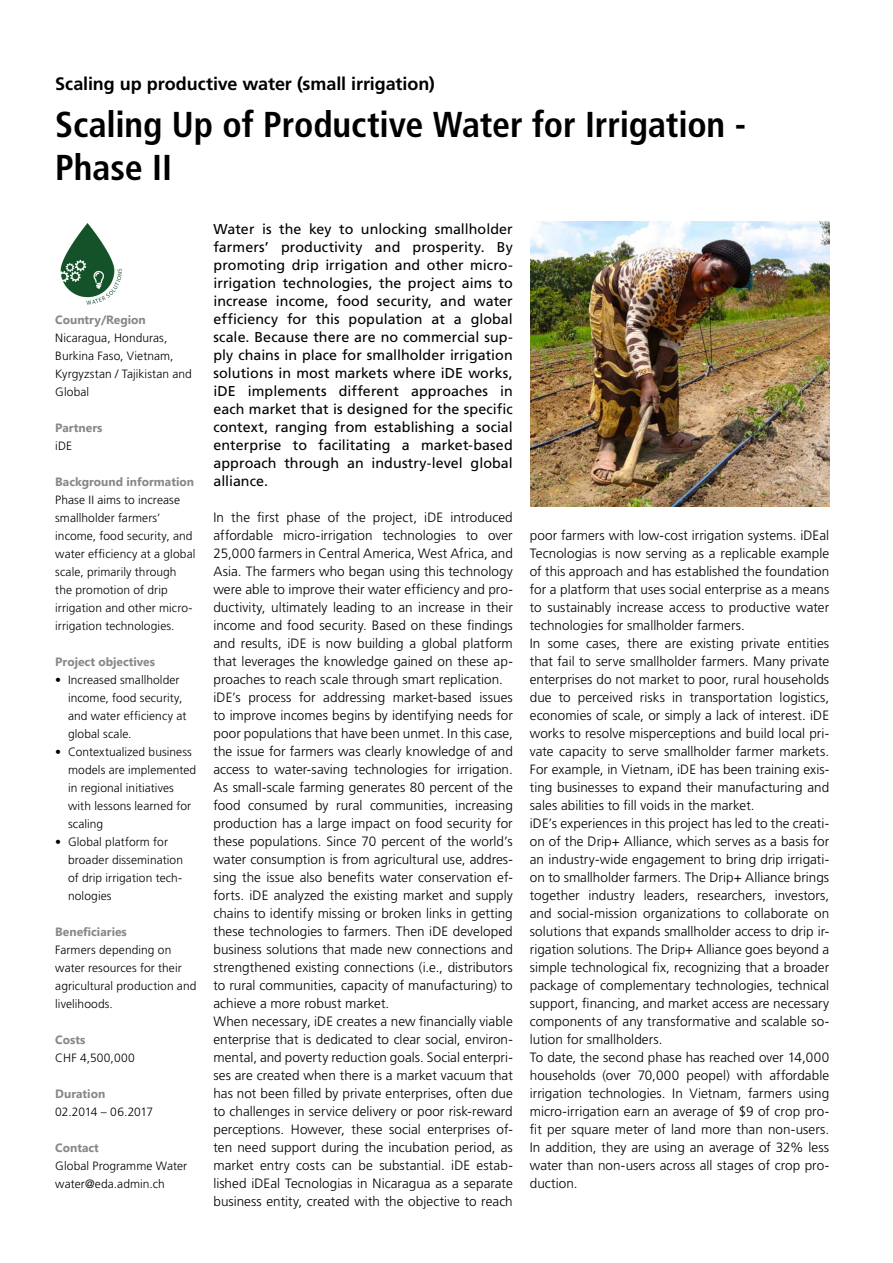
<style>
.page{position:relative;width:893px;height:1263px;background:#fff}
.page>*{position:absolute;margin:0;border:0;box-sizing:border-box;transform-origin:0 0}
.t1{font:700 condensed 36px/43.2px "Frutiger LT Pro";letter-spacing:-.005em;color:#000}
.t2{font:700 18px "Frutiger LT Pro";letter-spacing:-.005em;color:#000}
.t3{font:14.25px/18px "Frutiger LT Pro";letter-spacing:.005em;color:#000;text-align:justify}
.t4{font:300 13.5px/18px "Frutiger LT Pro";letter-spacing:.005em;color:#000}
.t5{font:300 12px/18px "Frutiger LT Pro";letter-spacing:.005em;color:#000}
.t6{font:700 12px "Segoe UI";color:#87888a}
.t7{font:300 12px "Frutiger LT Pro";letter-spacing:-.02em;color:#000}
.t8{font:300 12px "Frutiger LT Pro";letter-spacing:.03em;color:#000}
</style>
<div class="page">
<img style="left:530px;top:222px;width:299px;height:284px">
<img style="left:60px;top:223px;width:62px;height:82px">
<h2 class="t2" style="left:55px;top:73px;width:381px">Scaling up productive water (small irrigation)</h2>
<h1 class="t1" style="left:55px;top:103px;width:692px">Scaling Up of Productive Water for Irrigation -<br>Phase II</h1>
<p class="t6" style="left:55px;top:311px;width:92px">Country/Region</p>
<p class="t5" style="left:55px;top:329px;width:138px">Nicaragua, Honduras,<br>Burkina Faso, Vietnam,<br>Kyrgyzstan / Tajikistan and<br>Global</p>
<p class="t6" style="left:55px;top:419px;width:49px">Partners</p>
<p class="t5" style="left:55px;top:437px;width:18px">iDE</p>
<p class="t6" style="left:55px;top:473px;width:140px">Background information</p>
<p class="t5" style="left:55px;top:491px;width:142px">Phase II aims to increase smallholder farmers’ income, food security, and water efficiency at a global scale, primarily through the promotion of drip irrigation and other micro&shy;irrigation technologies.</p>
<p class="t6" style="left:55px;top:653px;width:101px">Project objectives</p>
<p class="t5" style="left:68px;top:671px;width:120px;text-indent:-13px">• Increased smallholder income, food security, and water efficiency at global scale.</p>
<p class="t5" style="left:68px;top:743px;width:130px;text-indent:-13px">• Contextualized business models are implemented in regional initiatives with lessons learned for scaling</p>
<p class="t5" style="left:68px;top:833px;width:117px;text-indent:-13px">• Global platform for broader dissemination of drip irrigation tech&shy;nologies</p>
<p class="t6" style="left:55px;top:923px;width:73px">Beneficiaries</p>
<p class="t5" style="left:55px;top:941px;width:143px">Farmers depending on water resources for their agricultural production and livelihoods.</p>
<p class="t6" style="left:55px;top:1031px;width:32px">Costs</p>
<p class="t8" style="left:55px;top:1051px;width:81px">CHF 4,500,000</p>
<p class="t6" style="left:55px;top:1085px;width:52px">Duration</p>
<p class="t7" style="left:55px;top:1105px;width:99px">02.2014 – 06.2017</p>
<p class="t6" style="left:55px;top:1139px;width:45px">Contact</p>
<p class="t5" style="left:55px;top:1157px;width:133px">Global Programme Water water@eda.admin.ch</p>
<p class="t3" style="left:213px;top:220px;width:301px">Water is the key to unlocking smallholder farmers’ productivity and prosperity. By promoting drip irrigation and other micro&shy;irrigation technologies, the project aims to increase income, food security, and water efficiency for this population at a global scale. Because there are no commercial sup&shy;ply chains in place for smallholder irrigation solutions in most markets where iDE works, iDE implements different approaches in each market that is designed for the specific context, ranging from establishing a social enterprise to facilitating a market-based approach through an industry-level global alliance.</p>
<p class="t4" style="left:213px;top:508px;width:301px">In the first phase of the project, iDE introduced affordable micro-irrigation technologies to over 25,000 farmers in Central America, West Africa, and Asia. The farmers who began using this technology were able to improve their water efficiency and pro&shy;ductivity, ultimately leading to an increase in their income and food security. Based on these findings and results, iDE is now building a global platform that leverages the knowledge gained on these ap&shy;proaches to reach scale through smart replication. iDE’s process for addressing market-based issues to improve incomes begins by identifying needs for poor populations that have been unmet. In this case, the issue for farmers was clearly knowledge of and access to water-saving technologies for irrigation.<br>As small-scale farming generates 80 percent of the food consumed by rural communities, increasing production has a large impact on food security for these populations. Since 70 percent of the world’s water consumption is from agricultural use, addres&shy;sing the issue also benefits water conservation ef&shy;forts. iDE analyzed the existing market and supply chains to identify missing or broken links in getting these technologies to farmers. Then iDE developed business solutions that made new connections and strengthened existing connections (i.e., distributors to rural communities, capacity of manufacturing) to achieve a more robust market.<br>When necessary, iDE creates a new financially viable enterprise that is dedicated to clear social, environ&shy;mental, and poverty reduction goals. Social enterpri&shy;ses are created when there is a market vacuum that has not been filled by private enterprises, often due to challenges in service delivery or poor risk-reward perceptions. However, these social enterprises of&shy;ten need support during the incubation period, as market entry costs can be substantial. iDE estab&shy;lished iDEal Tecnologias in Nicaragua as a separate business entity, created with the objective to reach</p>
<p class="t4" style="left:530px;top:526px;width:301px">poor farmers with low-cost irrigation systems. iDEal Tecnologias is now serving as a replicable example of this approach and has established the foundation for a platform that uses social enterprise as a means to sustainably increase access to productive water technologies for smallholder farmers.<br>In some cases, there are existing private entities that fail to serve smallholder farmers. Many private enterprises do not market to poor, rural households due to perceived risks in transportation logistics, economies of scale, or simply a lack of interest. iDE works to resolve misperceptions and build local pri&shy;vate capacity to serve smallholder farmer markets.<br>For example, in Vietnam, iDE has been training exis&shy;ting businesses to expand their manufacturing and sales abilities to fill voids in the market.<br>iDE’s experiences in this project has led to the creati&shy;on of the Drip+ Alliance, which serves as a basis for an industry-wide engagement to bring drip irrigati&shy;on to smallholder farmers. The Drip+ Alliance brings together industry leaders, researchers, investors, and social-mission organizations to collaborate on solutions that expands smallholder access to drip ir&shy;rigation solutions. The Drip+ Alliance goes beyond a simple technological fix, recognizing that a broader package of complementary technologies, technical support, financing, and market access are necessary components of any transformative and scalable so&shy;lution for smallholders.<br>To date, the second phase has reached over 14,000 households (over 70,000 peopel) with affordable irrigation technologies. In Vietnam, farmers using micro-irrigation earn an average of $9 of crop pro&shy;fit per square meter of land more than non-users.<br>In addition, they are using an average of 32% less water than non-users across all stages of crop pro&shy;duction.</p>
</div>
